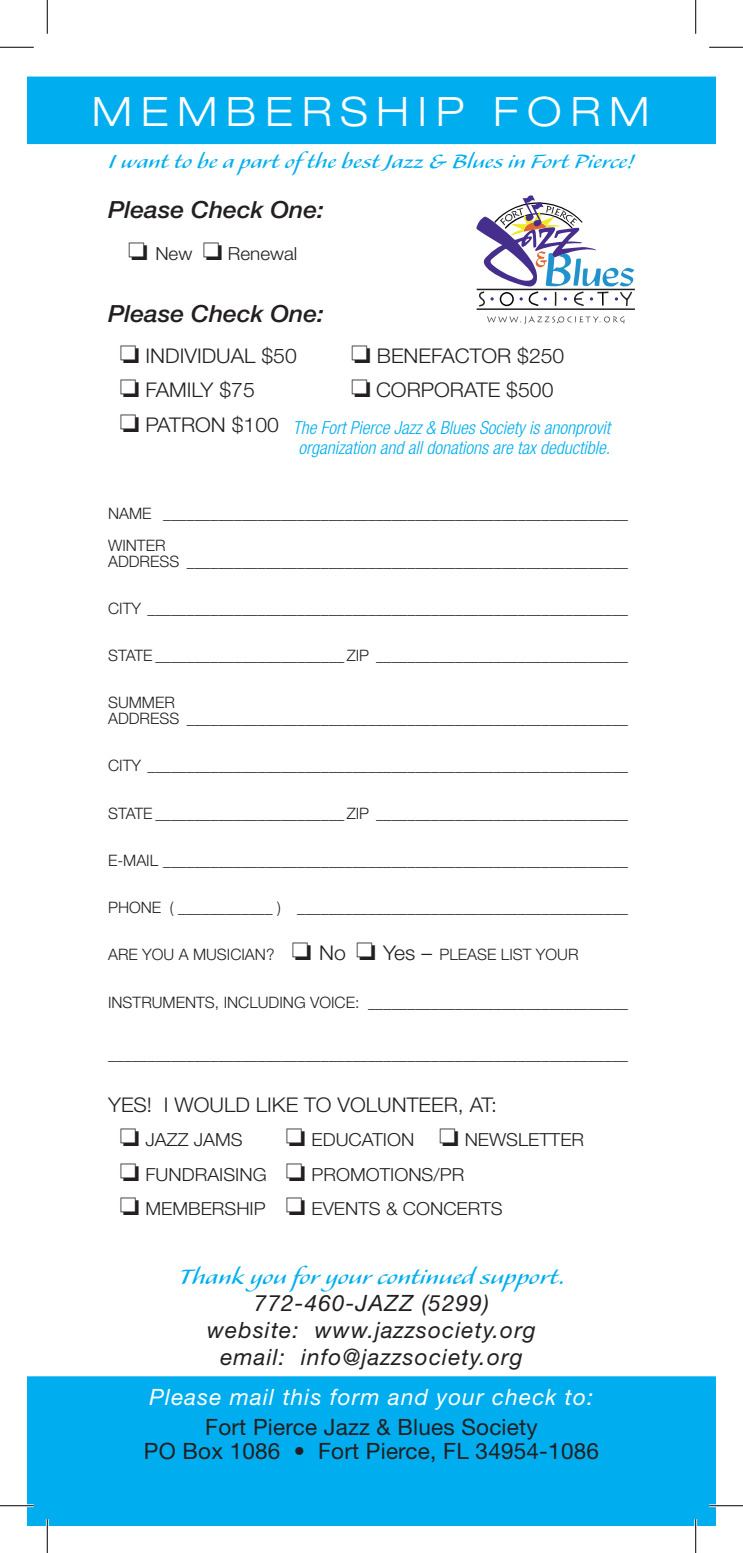
<style>
.page{position:relative;width:743px;height:1553px;background:#fff}
.page>*{position:absolute;margin:0;border:0;box-sizing:border-box;transform-origin:0 0}
.t1{font:300 expanded 40.5px "Helvetica Neue LT Std";letter-spacing:.22em;color:#fff}
.t2{font:27px "Alexa Std";color:#00aeef;scale:1.1 1}
.t3{font:24.75px "Alexa Std";color:#00aeef;scale:1.1 1}
.t4{font:italic 500 23.62px "Helvetica Neue LT Std";color:#231f20;scale:1.05 1}
.t5{font:italic 22.5px/27px "Helvetica Neue LT Std";letter-spacing:.05em;color:#231f20;text-align:center}
.t6{font:22.5px/24.8px "Helvetica Neue LT Std";letter-spacing:.01em;color:#231f20;text-align:center}
.t7{font:italic 22.5px "Helvetica Neue LT Std";letter-spacing:.05em;color:#fff}
.t8{font:300 20.25px "Helvetica Neue LT Std";color:#231f20;scale:1.05 1}
.t9{font:italic 300 condensed 18px/20.2px "Helvetica Neue LT Std";color:#00aeef;text-align:right}
.t10{font:300 18px "Helvetica Neue LT Std";color:#231f20;scale:1.05 1}
.t11{font:300 15.75px/31.5px "Helvetica Neue LT Std";color:#231f20}
.s1{color:#231f20}
.s2{font-style:normal;font-stretch:normal;font-size:20.25px;color:#231f20}
.s3{font-size:20.25px}
</style>
<div class="page">
<div style="left:27px;top:77px;width:689px;height:67px;background:#00aeef"></div>
<div style="left:27px;top:1376px;width:689px;height:150px;background:#00aeef"></div>
<hr style="left:476px;top:308px;width:158px;height:2px;background:#231f20">
<svg style="left:476px;top:195px;width:158px;height:112px"></svg>
<svg style="left:487px;top:316px;width:137px;height:8px"></svg>
<hr style="left:0;top:1504px;width:34px;height:3px;background:#fff">
<hr style="left:709px;top:1504px;width:33px;height:3px;background:#fff">
<hr style="left:46px;top:1519px;width:3px;height:33px;background:#fff">
<hr style="left:694px;top:1519px;width:3px;height:33px;background:#fff">
<hr style="left:0;top:47px;width:34px;height:1px;background:#000">
<hr style="left:709px;top:47px;width:33px;height:1px;background:#000">
<hr style="left:0;top:1505px;width:34px;height:1px;background:#000">
<hr style="left:709px;top:1505px;width:33px;height:1px;background:#000">
<hr style="left:47px;top:0;width:1px;height:34px;background:#000">
<hr style="left:47px;top:1519px;width:1px;height:33px;background:#000">
<hr style="left:695px;top:0;width:1px;height:34px;background:#000">
<hr style="left:695px;top:1519px;width:1px;height:33px;background:#000">
<h1 class="t1" style="left:92px;top:87px;width:553px">MEM BERSHIP FORM</h1>
<h3 class="t3" style="left:108px;top:150px;width:479px">I want to be a part of the best Jazz &amp; Blues in Fort Pierce!</h3>
<h3 class="t4" style="left:108px;top:196px;width:207px">Please Check One:</h3>
<p class="t10" style="left:128px;top:242px;width:163px">□ NEW □ RENEWAL</p>
<h3 class="t4" style="left:108px;top:299px;width:207px">Please Check One:</h3>
<p class="t8" style="left:120px;top:343px;width:170px">□ IN DIVIDUAL $50</p>
<p class="t8" style="left:351px;top:343px;width:204px">□ BEN EFACTOR $250</p>
<p class="t8" style="left:120px;top:377px;width:130px">□ FAMILY $75</p>
<p class="t8" style="left:351px;top:377px;width:194px">□ CORPORATE $500</p>
<p class="t9" style="left:120px;top:418px;width:491px"><span class="s1">□</span> <span class="s2">PATRON $100</span> The Fort Pierce Jazz &amp; Blues Society is anonprovit organization and all donations are tax deductible.</p>
<p class="t11" style="left:108px;top:497px;width:521px">NAME ___________________________________________________________<br>WINTER</p>
<p class="t11" style="left:108px;top:545px;width:521px">ADDRESS ________________________________________________________</p>
<p class="t11" style="left:108px;top:592px;width:521px">CI TY _____________________________________________________________</p>
<p class="t11" style="left:108px;top:639px;width:521px">STATE ________________________ ZIP ________________________________</p>
<p class="t11" style="left:108px;top:686px;width:13px">SUMME</p>
<p class="t11" style="left:108px;top:694px;width:521px;line-height:15.8px;text-indent:56px">R<br>ADDRESS ________________________________________________________</p>
<p class="t11" style="left:108px;top:749px;width:521px">CI TY _____________________________________________________________</p>
<p class="t11" style="left:108px;top:797px;width:521px">STATE ________________________ ZIP ________________________________</p>
<p class="t11" style="left:108px;top:844px;width:521px">E-MAIL ___________________________________________________________</p>
<p class="t11" style="left:108px;top:891px;width:521px">PHON E ( ____________ ) __________________________________________</p>
<p class="t11" style="left:108px;top:938px;width:46px">ARE YOU</p>
<p class="t11" style="left:179px;top:938px;width:27px">A MUS</p>
<p class="t11" style="left:227px;top:938px;width:351px">ICIAN? □ <span class="s3">NO</span> □ <span class="s3">YES –</span> PLEASE LIST YOUR</p>
<p class="t11" style="left:108px;top:986px;width:521px">IN STRUMEN TS, IN CLUDIN G VOICE: _________________________________</p>
<p class="t11" style="left:108px;top:1037px;width:521px">__________________________________________________________________</p>
<p class="t8" style="left:108px;top:1092px;width:372px">YES! I WOULD LIKE TO VOLUNTEER, AT:</p>
<p class="t10" style="left:120px;top:1129px;width:118px">□ JAZZ JAMS</p>
<p class="t10" style="left:286px;top:1129px;width:284px">□ EDUCATION □ N EWSLETTER</p>
<p class="t10" style="left:120px;top:1163px;width:327px">□ FUN DRAISING □ PROMOTIONS/PR</p>
<p class="t10" style="left:120px;top:1197px;width:366px">□ MEMBERSHIP □ EVENTS &amp; CONCERTS</p>
<h2 class="t2" style="left:178px;top:1263px;width:353px">Thank you for your continued support.</h2>
<h3 class="t5" style="left:207px;top:1289px;width:330px">772-460-JAZZ (5299) website: www.jazzsociety.org email: info@jazzsociety.org</h3>
<h3 class="t7" style="left:149px;top:1383px;width:445px">Please mail this form and your check to:</h3>
<h3 class="t6" style="left:144px;top:1414px;width:456px">Fort Pierce Jazz &amp; Blues Society<br>PO Box 1086 • Fort Pierce, FL 34954-1086</h3>
</div>
